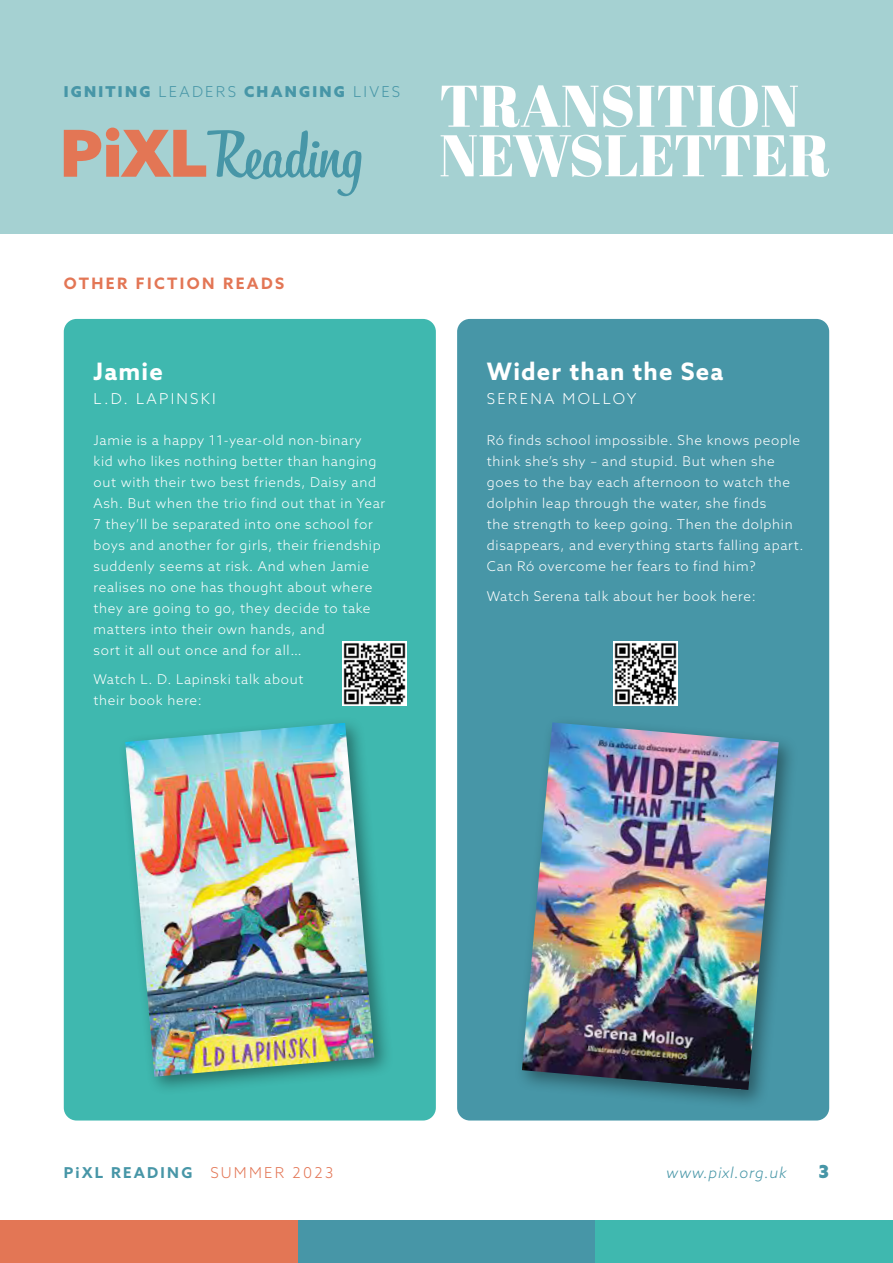
<style>
.page{position:relative;width:893px;height:1263px;background:#fff}
.page>*{position:absolute;margin:0;border:0;box-sizing:border-box;transform-origin:0 0}
.t1{font:700 24px "Azo Sans";letter-spacing:.05em;color:#fff}
.t2{font:900 18px "Azo Sans";color:#4796a7}
.t3{font:700 15.75px "Azo Sans";letter-spacing:.15em;color:#e37655}
.t4{font:900 15px "Azo Sans";letter-spacing:.15em;color:#4796a7}
.t5{font:300 15px "Azo Sans";letter-spacing:.15em;color:#fff}
.t6{font:700 15px "Azo Sans";letter-spacing:.15em;color:#4796a7}
.t7{font:italic 300 15px "Azo Sans";letter-spacing:.05em;color:#4796a7}
.t8{font:300 13.5px/21px "Azo Sans";letter-spacing:.05em;color:#fff}
.s1{font-weight:300}
.s2{font-weight:300;color:#e37655}
</style>
<div class="page">
<div style="left:595px;top:1220px;width:298px;height:43px;background:#3fb8af"></div>
<div style="left:298px;top:1220px;width:297px;height:43px;background:#4796a7"></div>
<div style="left:0;top:1220px;width:298px;height:43px;background:#e37655"></div>
<div style="left:0;top:0;width:893px;height:234px;background:#a5d1d2"></div>
<svg style="left:64px;top:128px;width:298px;height:68px"></svg>
<svg style="left:441px;top:135px;width:388px;height:42px"></svg>
<svg style="left:441px;top:85px;width:357px;height:42px"></svg>
<div style="left:64px;top:319px;width:372px;height:801px;background:#3fb8af;border-radius:13px"></div>
<div style="left:457px;top:319px;width:372px;height:801px;background:#4796a7;border-radius:13px"></div>
<div style="left:118px;top:715px;width:276px;height:381px;background:#000;opacity:.4"></div>
<img style="left:125px;top:723px;width:249px;height:354px">
<div style="left:514px;top:715px;width:285px;height:395px;background:#000;opacity:.4"></div>
<img style="left:522px;top:722px;width:257px;height:368px">
<img style="left:342px;top:642px;width:64px;height:63px">
<img style="left:613px;top:642px;width:64px;height:63px">
<p class="t4" style="left:64px;top:81px;width:338px">IGNITING <span class="s1">LEADERS</span> CHANGING <span class="s1">LIVES</span></p>
<p class="t3" style="left:64px;top:273px;width:222px">OTHER FICTION READS</p>
<h1 class="t1" style="left:94px;top:356px;width:71px">Jamie</h1>
<p class="t5" style="left:94px;top:389px;width:124px">L.D. LAPINSKI</p>
<p class="t8" style="left:94px;top:429px;width:293px">Jamie is a happy 11-year-old non-binary<br>kid who likes nothing better than hanging out with their two best friends, Daisy and Ash. But when the trio find out that in Year 7 they’ll be separated into one school for boys and another for girls, their friendship suddenly seems at risk. And when Jamie realises no one has thought about where they are going to go, they decide to take matters into their own hands, and<br>sort it all out once and for all…</p>
<p class="t8" style="left:94px;top:669px;width:211px">Watch L. D. Lapinski talk about their book here:</p>
<h1 class="t1" style="left:487px;top:356px;width:238px">Wider than the Sea</h1>
<p class="t5" style="left:487px;top:389px;width:151px">SERENA MOLLOY</p>
<p class="t8" style="left:487px;top:429px;width:318px">Ró finds school impossible. She knows people think she’s shy – and stupid. But when she goes to the bay each afternoon to watch the dolphin leap through the water, she finds<br>the strength to keep going. Then the dolphin disappears, and everything starts falling apart.<br>Can Ró overcome her fears to find him?</p>
<p class="t8" style="left:487px;top:585px;width:270px">Watch Serena talk about her book here:</p>
<p class="t6" style="left:64px;top:1162px;width:271px">PiXL READING <span class="s2">SUMMER 2023</span></p>
<p class="t7" style="left:666px;top:1163px;width:122px">www.pixl.org.uk</p>
<h2 class="t2" style="left:819px;top:1159px;width:12px">3</h2>
</div>
